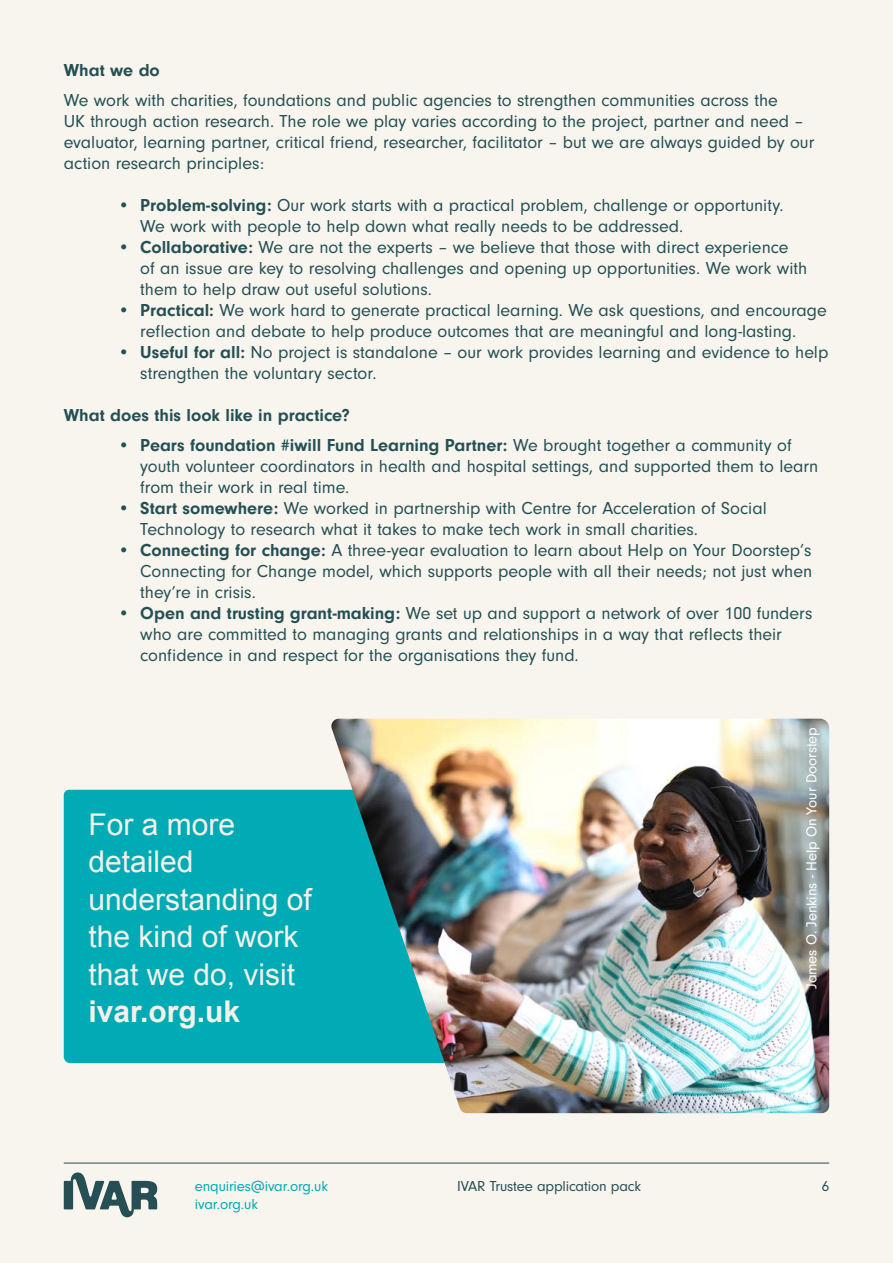
<style>
.page{position:relative;width:893px;height:1263px;background:#f8f4ee}
.page>*{position:absolute;margin:0;border:0;box-sizing:border-box;transform-origin:0 0}
.t1{font:30px/37.5px "Arial";color:#f5f0e8}
.t2{font:700 30px "Arial";color:#f5f0e8}
.t3{font:18px/21px "Neuzeit Gro";color:#245053}
.t4{font:700 18px "Neuzeit Gro";color:#245053}
.t5{font:15px "Neuzeit Gro";letter-spacing:-.01em;color:#fff}
.t6{font:15px "Neuzeit Gro";letter-spacing:-.01em;color:#00abb5}
.t7{font:15px "Neuzeit Gro";letter-spacing:-.01em;color:#264f54}
.s1{font-weight:700}
</style>
<div class="page">
<svg style="left:64px;top:1172px;width:93px;height:45px"></svg>
<hr style="left:64px;top:1163px;width:765px;height:1px;background:#245053">
<div style="left:64px;top:790px;width:266px;height:273px;background:#00abb5"></div>
<img style="left:330px;top:719px;width:499px;height:394px">
<p class="t4" style="left:64px;top:60px;width:98px">What we do</p>
<p class="t3" style="left:64px;top:90px;width:752px">We work with charities, foundations and public agencies to strengthen communities across the<br>UK through action research. The role we play varies according to the project, partner and need – evaluator, learning partner, critical friend, researcher, facilitator – but we are always guided by our action research principles:</p>
<p class="t3" style="left:140px;top:195px;width:645px;text-indent:-23px"><span class="s1">• Problem-solving:</span> Our work starts with a practical problem, challenge or opportunity.<br>We work with people to help down what really needs to be addressed.</p>
<p class="t3" style="left:140px;top:237px;width:668px;text-indent:-23px"><span class="s1">• Collaborative:</span> We are not the experts – we believe that those with direct experience of an issue are key to resolving challenges and opening up opportunities. We work with them to help draw out useful solutions.</p>
<p class="t3" style="left:118px;top:300px;width:710px;text-align:center"><span class="s1">• Practical:</span> We work hard to generate practical learning. We ask questions, and encourage reflection and debate to help produce outcomes that are meaningful and long-lasting.</p>
<p class="t3" style="left:140px;top:342px;width:690px;text-indent:-23px"><span class="s1">• Useful for all:</span> No project is standalone – our work provides learning and evidence to help strengthen the voluntary sector.</p>
<p class="t4" style="left:64px;top:405px;width:287px">What does this look like in practice?</p>
<p class="t3" style="left:140px;top:435px;width:679px;text-indent:-23px"><span class="s1">• Pears foundation #iwill Fund Learning Partner:</span> We brought together a community of youth volunteer coordinators in health and hospital settings, and supported them to learn from their work in real time.</p>
<p class="t3" style="left:140px;top:498px;width:628px;text-indent:-23px"><span class="s1">• Start somewhere:</span> We worked in partnership with Centre for Acceleration of Social<br>Technology to research what it takes to make tech work in small charities.</p>
<p class="t3" style="left:140px;top:540px;width:673px;text-align:justify;text-indent:-23px"><span class="s1">• Connecting for change:</span> A three-year evaluation to learn about Help on Your Doorstep’s Connecting for Change model, which supports people with all their needs; not just when they’re in crisis.</p>
<p class="t3" style="left:140px;top:603px;width:674px;text-indent:-23px"><span class="s1">• Open and trusting grant-making:</span> We set up and support a network of over 100 funders who are committed to managing grants and relationships in a way that reflects their confidence in and respect for the organisations they fund.</p>
<h1 class="t1" style="left:88px;top:805px;width:225px">For a more detailed understanding of the kind of work that we do, visit</h1>
<h1 class="t2" style="left:88px;top:992px;width:153px">ivar.org.uk</h1>
<p class="t6" style="left:195px;top:1178px;width:135px">enquiries@ivar.org.uk</p>
<p class="t7" style="left:457px;top:1178px;width:185px">IVAR Trustee application pack</p>
<p class="t6" style="left:195px;top:1196px;width:65px">ivar.org.uk</p>
<p class="t5" style="left:803px;top:989px;width:263px;rotate:-90deg">James O. Jenkins - Help On Your Doorstep</p>
<p class="t7" style="left:822px;top:1178px;width:9px">6</p>
</div>
